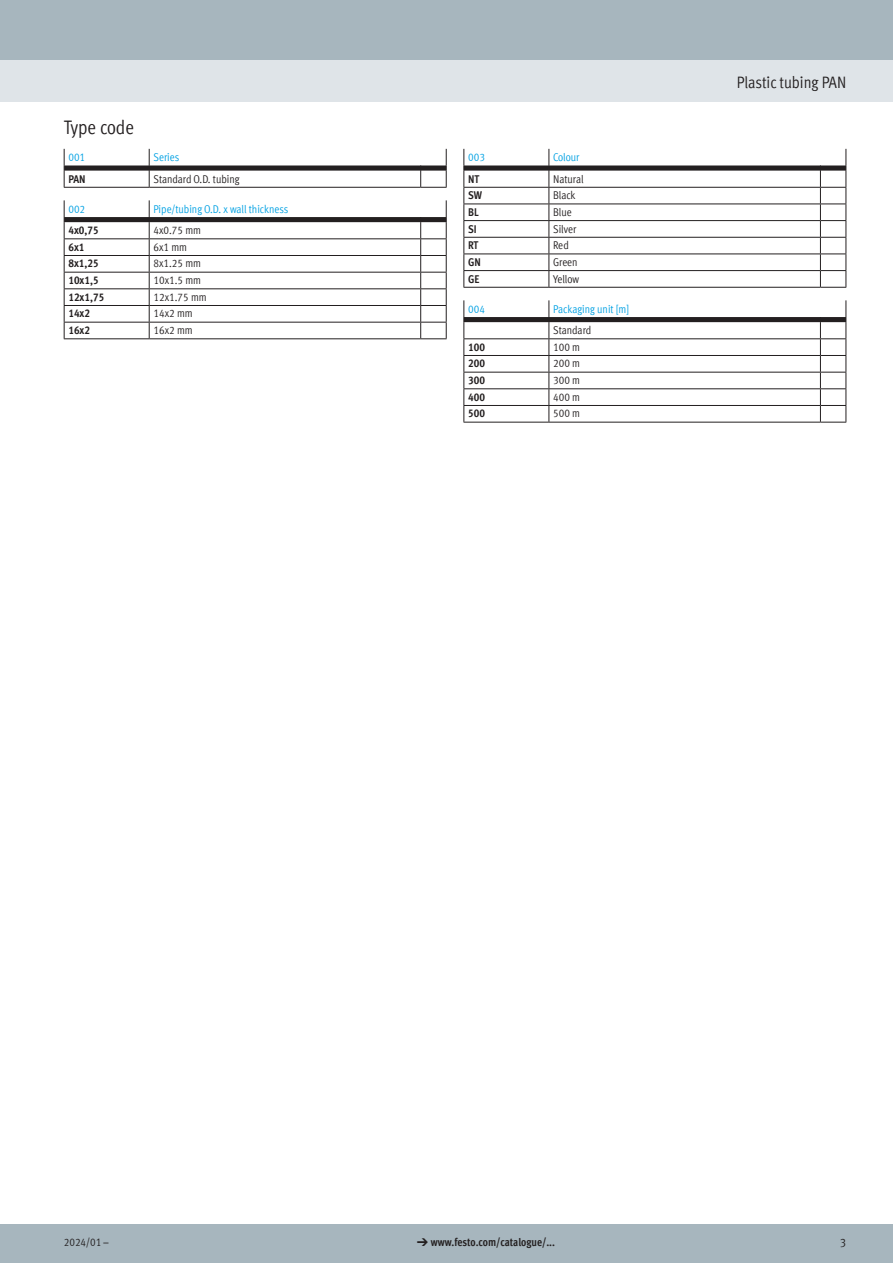
<style>
.page{position:relative;width:893px;height:1263px;background:#fff}
.page>*{position:absolute;margin:0;border:0;box-sizing:border-box;transform-origin:0 0}
.t1{font:condensed 19.5px "Festo";color:#231f20}
.t2{font:condensed 16.5px "Festo";letter-spacing:-.005em;color:#231f20}
.t3{font:condensed 12.75px "Festo";color:#231f20}
.FES_tab_regular{font:condensed 11.25px "Festo";color:#231f20}
.FES_type_code{font:700 condensed 11.25px "Festo";color:#231f20}
.FES_tab_head_2{font:condensed 11.25px "Festo";color:#00a1e3}
.s1{font-family:"Meto Pict 182";font-weight:400;font-stretch:normal}
</style>
<div class="page">
<div style="left:0;top:1225px;width:893px;height:38px;background:#a7b6be"></div>
<div style="left:0;top:60px;width:893px;height:42px;background:#dfe4e8"></div>
<div style="left:0;top:0;width:893px;height:60px;background:#a7b6be"></div>
<svg style="left:64px;top:149px;width:383px;height:39px"></svg>
<svg style="left:64px;top:200px;width:383px;height:139px"></svg>
<svg style="left:463px;top:149px;width:384px;height:139px"></svg>
<svg style="left:463px;top:300px;width:384px;height:123px"></svg>
<h1 class="t1" style="left:64px;top:113px;width:72px">Type code</h1>
<p class="FES_tab_head_2" style="left:68px;top:149px;width:18px">001</p>
<p class="FES_tab_head_2" style="left:153px;top:149px;width:27px">Series</p>
<p class="FES_type_code" style="left:68px;top:170px;width:19px">PAN</p>
<p class="FES_tab_regular" style="left:153px;top:170px;width:88px">Standard O.D. tubing</p>
<p class="FES_tab_head_2" style="left:68px;top:201px;width:18px">002</p>
<p class="FES_tab_head_2" style="left:153px;top:201px;width:136px">Pipe/tubing O.D. x wall thickness</p>
<p class="FES_type_code" style="left:68px;top:222px;width:32px">4x0,75</p>
<p class="FES_tab_regular" style="left:153px;top:222px;width:49px">4x0.75 mm</p>
<p class="FES_type_code" style="left:68px;top:238px;width:18px">6x1</p>
<p class="FES_tab_regular" style="left:153px;top:239px;width:35px">6x1 mm</p>
<p class="FES_type_code" style="left:68px;top:255px;width:32px">8x1,25</p>
<p class="FES_tab_regular" style="left:153px;top:255px;width:49px">8x1.25 mm</p>
<p class="FES_type_code" style="left:68px;top:272px;width:32px">10x1,5</p>
<p class="FES_tab_regular" style="left:153px;top:272px;width:49px">10x1.5 mm</p>
<p class="FES_type_code" style="left:68px;top:288px;width:37px">12x1,75</p>
<p class="FES_tab_regular" style="left:153px;top:289px;width:55px">12x1.75 mm</p>
<p class="FES_type_code" style="left:68px;top:305px;width:23px">14x2</p>
<p class="FES_tab_regular" style="left:153px;top:305px;width:41px">14x2 mm</p>
<p class="FES_type_code" style="left:68px;top:322px;width:23px">16x2</p>
<p class="FES_tab_regular" style="left:153px;top:322px;width:41px">16x2 mm</p>
<p class="FES_tab_head_2" style="left:468px;top:149px;width:18px">003</p>
<p class="FES_tab_head_2" style="left:553px;top:149px;width:28px">Colour</p>
<p class="FES_type_code" style="left:468px;top:170px;width:13px">NT</p>
<p class="FES_tab_regular" style="left:553px;top:170px;width:32px">Natural</p>
<p class="FES_type_code" style="left:468px;top:187px;width:15px">SW</p>
<p class="FES_tab_regular" style="left:553px;top:187px;width:24px">Black</p>
<p class="FES_type_code" style="left:468px;top:203px;width:12px">BL</p>
<p class="FES_tab_regular" style="left:553px;top:204px;width:20px">Blue</p>
<p class="FES_type_code" style="left:468px;top:220px;width:10px">SI</p>
<p class="FES_tab_regular" style="left:553px;top:220px;width:25px">Silver</p>
<p class="FES_type_code" style="left:468px;top:237px;width:12px">RT</p>
<p class="FES_tab_regular" style="left:553px;top:237px;width:17px">Red</p>
<p class="FES_type_code" style="left:468px;top:253px;width:14px">GN</p>
<p class="FES_tab_regular" style="left:553px;top:254px;width:26px">Green</p>
<p class="FES_type_code" style="left:468px;top:270px;width:13px">GE</p>
<p class="FES_tab_regular" style="left:553px;top:270px;width:27px">Yellow</p>
<p class="FES_tab_head_2" style="left:468px;top:301px;width:18px">004</p>
<p class="FES_tab_head_2" style="left:553px;top:301px;width:78px">Packaging unit [m]</p>
<p class="FES_tab_regular" style="left:553px;top:322px;width:40px">Standard</p>
<p class="FES_type_code" style="left:468px;top:338px;width:18px">100</p>
<p class="FES_tab_regular" style="left:553px;top:339px;width:28px">100 m</p>
<p class="FES_type_code" style="left:468px;top:355px;width:18px">200</p>
<p class="FES_tab_regular" style="left:553px;top:355px;width:28px">200 m</p>
<p class="FES_type_code" style="left:468px;top:372px;width:18px">300</p>
<p class="FES_tab_regular" style="left:553px;top:372px;width:28px">300 m</p>
<p class="FES_type_code" style="left:468px;top:388px;width:18px">400</p>
<p class="FES_tab_regular" style="left:553px;top:389px;width:28px">400 m</p>
<p class="FES_type_code" style="left:468px;top:405px;width:18px">500</p>
<p class="FES_tab_regular" style="left:553px;top:405px;width:28px">500 m</p>
<h2 class="t2" style="left:737px;top:71px;width:111px">Plastic tubing PAN</h2>
<p class="FES_tab_regular" style="left:64px;top:1234px;width:46px">2024/01 –</p>
<p class="FES_type_code" style="left:417px;top:1234px;width:140px"><span class="s1">d</span> www.festo.com/catalogue/...</p>
<p class="t3" style="left:840px;top:1233px;width:8px">3</p>
</div>
